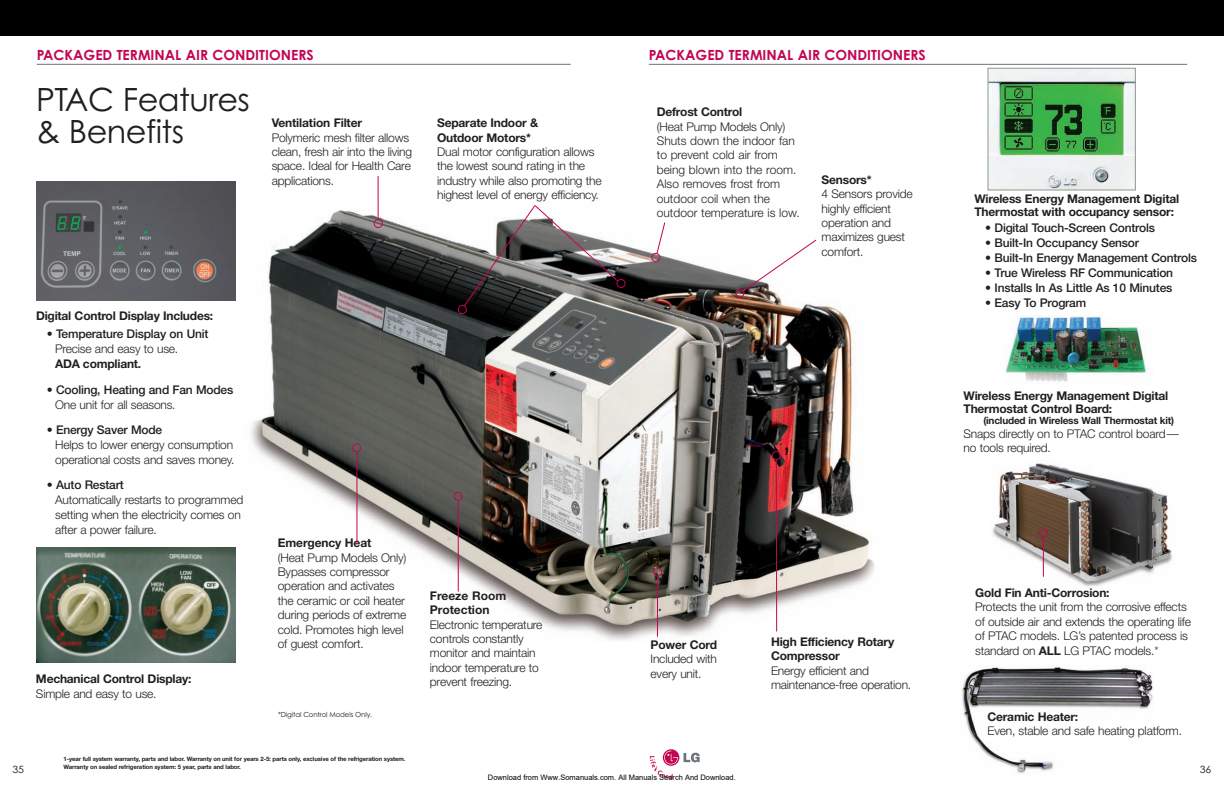
<style>
.page{position:relative;width:1224px;height:792px;background:#fff}
.page>*{position:absolute;margin:0;border:0;box-sizing:border-box;transform-origin:0 0}
.t1{font:32px/32px "Century Gothic";letter-spacing:-.015em;color:#231f20}
.t2{font:700 14px "Century Gothic";color:#c30552}
.t3{font:300 12px/14.4px "Helvetica Neue";letter-spacing:-.015em;color:#231f20}
.t4{font:700 12px/14.4px "Helvetica Neue";letter-spacing:-.015em;color:#231f20}
.t5{font:500 12px "Helvetica Neue";letter-spacing:-.015em;color:#231f20}
.t6{font:700 10px "Helvetica Neue";letter-spacing:-.015em;color:#231f20}
.t7{font:10px "Century Gothic";color:#231f20;scale:1.06 1}
.t8{font:7.5px "Arial";color:#000}
.t9{font:7px "Century Gothic";letter-spacing:-.015em;color:#231f20}
.t10{font:700 6px/8px "Helvetica Neue";letter-spacing:-.015em;color:#231f20}
.s1{font-weight:700}
</style>
<div class="page">
<svg style="left:684px;top:753px;width:16px;height:9px"></svg>
<svg style="left:663px;top:749px;width:16px;height:17px"></svg>
<svg style="left:650px;top:751px;width:28px;height:28px"></svg>
<img style="left:992px;top:463px;width:180px;height:124px">
<hr style="left:37px;top:64px;width:534px;height:1px;background:#6a747b">
<hr style="left:649px;top:64px;width:538px;height:1px;background:#6a747b">
<img style="left:1005px;top:315px;width:141px;height:67px">
<img style="left:251px;top:203px;width:624px;height:437px">
<img style="left:990px;top:70px;width:144px;height:118px">
<div style="left:988px;top:68px;width:148px;height:122px;border:1px solid #8f988b"></div>
<img style="left:961px;top:667px;width:192px;height:107px">
<img style="left:36px;top:182px;width:200px;height:118px">
<img style="left:36px;top:547px;width:200px;height:115px">
<hr style="left:776px;top:459px;width:1px;height:172px;background:#c30552">
<hr style="left:356px;top:452px;width:1px;height:91px;background:#c30552">
<hr style="left:378px;top:176px;width:1px;height:44px;background:#c30552">
<svg style="left:374px;top:219px;width:9px;height:9px"></svg>
<svg style="left:651px;top:221px;width:15px;height:41px"></svg>
<svg style="left:735px;top:239px;width:82px;height:59px"></svg>
<svg style="left:458px;top:204px;width:168px;height:110px"></svg>
<svg style="left:772px;top:451px;width:9px;height:9px"></svg>
<svg style="left:653px;top:568px;width:9px;height:9px"></svg>
<svg style="left:352px;top:443px;width:9px;height:9px"></svg>
<hr style="left:458px;top:500px;width:1px;height:92px;background:#c30552">
<svg style="left:453px;top:492px;width:10px;height:9px"></svg>
<svg style="left:1039px;top:529px;width:9px;height:9px"></svg>
<hr style="left:657px;top:576px;width:1px;height:61px;background:#c30552">
<hr style="left:1043px;top:537px;width:1px;height:40px;background:#c30552">
<div style="left:0;top:0;width:612px;height:36px;background:#000001"></div>
<div style="left:612px;top:0;width:612px;height:36px;background:#000001"></div>
<p class="t2" style="left:37px;top:47px;width:278px">PACKAGED TERMINAL AIR CONDITIONERS</p>
<p class="t2" style="left:649px;top:47px;width:278px">PACKAGED TERMINAL AIR CONDITIONERS</p>
<h1 class="t1" style="left:36px;top:84px;width:216px">PTAC Features &amp; Benefits</h1>
<p class="t4" style="left:272px;top:117px;width:92px">Ventilation Filter</p>
<p class="t3" style="left:272px;top:131px;width:142px">Polymeric mesh filter allows clean, fresh air into the living space. Ideal for Health Care applications.</p>
<p class="t4" style="left:437px;top:117px;width:103px">Separate Indoor &amp;<br>Outdoor Motors*</p>
<p class="t3" style="left:437px;top:146px;width:166px">Dual motor configuration allows the lowest sound rating in the industry while also promoting the highest level of energy efficiency.</p>
<p class="t4" style="left:36px;top:309px;width:179px">Digital Control Display Includes:</p>
<p class="t5" style="left:47px;top:330px;width:163px">• Temperature Display on Unit</p>
<p class="t3" style="left:55px;top:343px;width:125px">Precise and easy to use.</p>
<p class="t4" style="left:55px;top:358px;width:88px">ADA compliant.</p>
<p class="t5" style="left:47px;top:385px;width:188px">• Cooling, Heating and Fan Modes</p>
<p class="t3" style="left:55px;top:398px;width:122px">One unit for all seasons.</p>
<p class="t5" style="left:47px;top:425px;width:117px">• Energy Saver Mode</p>
<p class="t3" style="left:55px;top:438px;width:181px;line-height:15px">Helps to lower energy consumption operational costs and saves money.</p>
<p class="t5" style="left:47px;top:480px;width:78px">• Auto Restart</p>
<p class="t3" style="left:55px;top:493px;width:190px;line-height:15px">Automatically restarts to programmed setting when the electricity comes on after a power failure.</p>
<p class="t4" style="left:36px;top:672px;width:157px">Mechanical Control Display:</p>
<p class="t3" style="left:36px;top:687px;width:122px">Simple and easy to use.</p>
<p class="t4" style="left:278px;top:537px;width:95px">Emergency Heat</p>
<p class="t3" style="left:278px;top:551px;width:130px">(Heat Pump Models Only)<br>Bypasses compressor operation and activates the ceramic or coil heater during periods of extreme cold. Promotes high level of guest comfort.</p>
<p class="t4" style="left:430px;top:589px;width:78px">Freeze Room<br>Protection</p>
<p class="t3" style="left:430px;top:618px;width:114px">Electronic temperature controls constantly monitor and maintain indoor temperature to prevent freezing.</p>
<p class="t4" style="left:657px;top:106px;width:87px">Defrost Control</p>
<p class="t3" style="left:657px;top:120px;width:144px">(Heat Pump Models Only)<br>Shuts down the indoor fan to prevent cold air from being blown into the room.<br>Also removes frost from outdoor coil when the outdoor temperature is low.</p>
<p class="t4" style="left:822px;top:173px;width:52px">Sensors*</p>
<p class="t3" style="left:822px;top:188px;width:93px">4 Sensors provide highly efficient operation and maximizes guest comfort.</p>
<p class="t4" style="left:651px;top:638px;width:68px">Power Cord</p>
<p class="t3" style="left:651px;top:653px;width:68px">Included with every unit.</p>
<p class="t4" style="left:771px;top:635px;width:125px">High Efficiency Rotary<br>Compressor</p>
<p class="t3" style="left:771px;top:664px;width:142px">Energy efficient and maintenance-free operation.</p>
<p class="t4" style="left:974px;top:193px;width:206px;line-height:13px">Wireless Energy Management Digital<br>Thermostat with occupancy sensor:</p>
<p class="t5" style="left:985px;top:223px;width:171px">• Digital Touch-Screen Controls</p>
<p class="t5" style="left:985px;top:238px;width:155px">• Built-In Occupancy Sensor</p>
<p class="t5" style="left:985px;top:253px;width:213px">• Built-In Energy Management Controls</p>
<p class="t5" style="left:985px;top:268px;width:189px">• True Wireless RF Communication</p>
<p class="t5" style="left:985px;top:283px;width:189px">• Installs In As Little As 10 Minutes</p>
<p class="t5" style="left:985px;top:298px;width:102px">• Easy To Program</p>
<p class="t4" style="left:964px;top:390px;width:206px;line-height:13px">Wireless Energy Management Digital<br>Thermostat Control Board:</p>
<p class="t6" style="left:983px;top:417px;width:192px">(included in Wireless Wall Thermostat kit)</p>
<p class="t3" style="left:964px;top:428px;width:217px">Snaps directly on to PTAC control board— no tools required.</p>
<p class="t4" style="left:975px;top:587px;width:136px">Gold Fin Anti-Corrosion:</p>
<p class="t3" style="left:975px;top:601px;width:217px">Protects the unit from the corrosive effects of outside air and extends the operating life of PTAC models. LG’s patented process is standard on <span class="s1">ALL</span> LG PTAC models.*</p>
<p class="t9" style="left:278px;top:710px;width:96px">*Digital Control Models Only.</p>
<p class="t4" style="left:987px;top:711px;width:92px">Ceramic Heater:</p>
<p class="t3" style="left:987px;top:725px;width:196px">Even, stable and safe heating platform.</p>
<p class="t8" style="left:488px;top:774px;width:249px">Download from Www.Somanuals.com. All Manuals Search And Download.</p>
<p class="t10" style="left:63px;top:756px;width:344px">1-year full system warranty, parts and labor. Warranty on unit for years 2-5: parts only, exclusive of the refrigeration system.<br>Warranty on sealed refrigeration system: 5 year, parts and labor.</p>
<p class="t7" style="left:12px;top:764px;width:12px">35</p>
<p class="t7" style="left:1200px;top:763px;width:12px">36</p>
</div>
